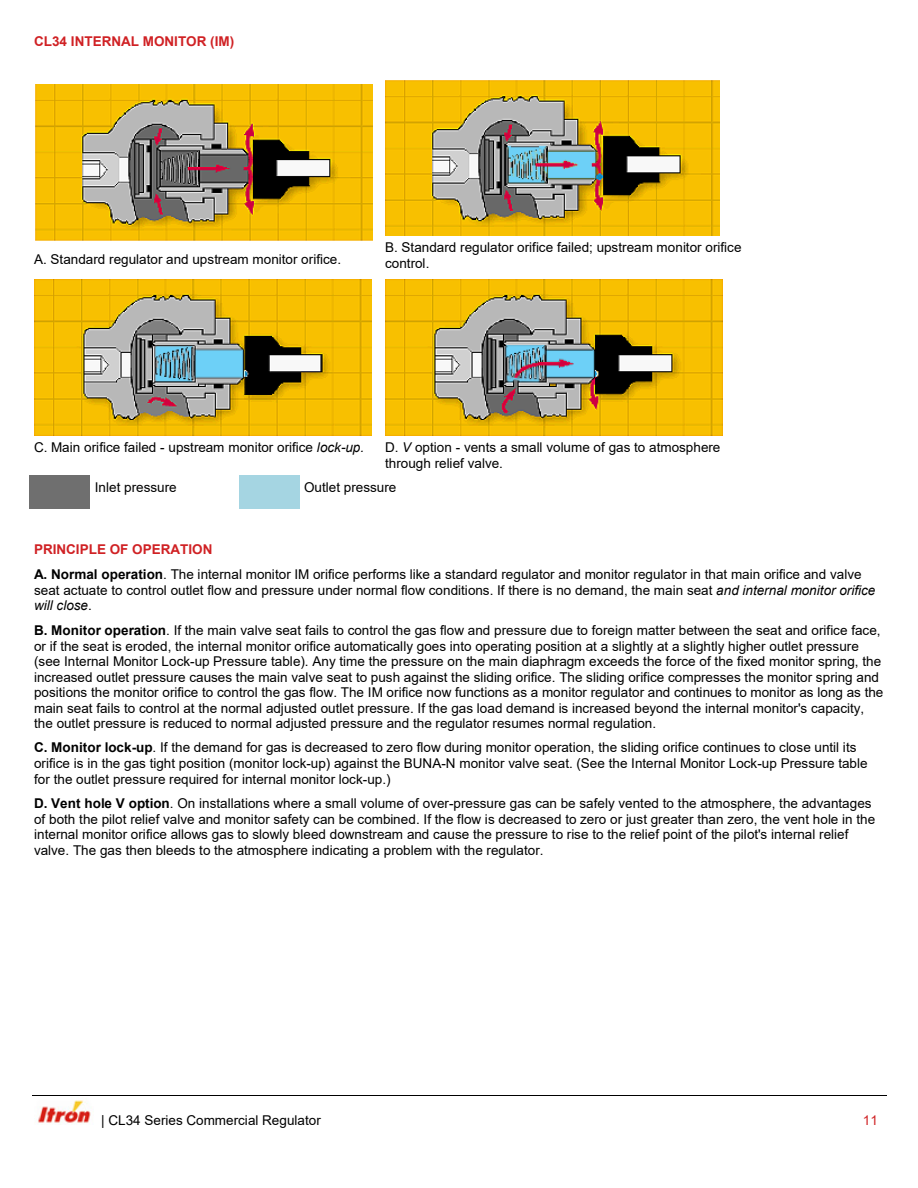
<style>
.page{position:relative;width:918px;height:1188px;background:#fff}
.page>*{position:absolute;margin:0;border:0;box-sizing:border-box;transform-origin:0 0}
.t1{font:13.5px/15.6px "Arial";letter-spacing:.005em;color:#000}
.t2{font:700 13.5px "Arial";color:#d02124}
.t3{font:13.5px "Arial";color:#d02124}
.s1{font-style:italic}
.s2{font-weight:700}
</style>
<div class="page">
<img style="left:38px;top:1100px;width:53px;height:23px">
<hr style="left:32px;top:1095px;width:854px;height:1px;background:#000">
<img style="left:35px;top:85px;width:338px;height:156px">
<img style="left:385px;top:80px;width:334px;height:155px">
<img style="left:34px;top:280px;width:338px;height:155px">
<img style="left:385px;top:280px;width:338px;height:155px">
<div style="left:29px;top:475px;width:61px;height:34px;background:#6f6f6f"></div>
<div style="left:239px;top:475px;width:60px;height:34px;background:#a5d5e2"></div>
<h1 class="t2" style="left:34px;top:32px;width:202px">CL34 INTERNAL MONITOR (IM)</h1>
<p class="t1" style="left:34px;top:251px;width:309px">A. Standard regulator and upstream monitor orifice.</p>
<p class="t1" style="left:385px;top:240px;width:358px">B. Standard regulator orifice failed; upstream monitor orifice control.</p>
<p class="t1" style="left:34px;top:439px;width:332px">C. Main orifice failed - upstream monitor orifice <span class="s1">lock-up.</span></p>
<p class="t1" style="left:385px;top:439px;width:337px">D. <span class="s1">V</span> option - vents a small volume of gas to atmosphere through relief valve.</p>
<p class="t1" style="left:95px;top:480px;width:83px">Inlet pressure</p>
<p class="t1" style="left:304px;top:480px;width:94px">Outlet pressure</p>
<h1 class="t2" style="left:34px;top:540px;width:180px">PRINCIPLE OF OPERATION</h1>
<p class="t1" style="left:34px;top:566px;width:843px"><span class="s2">A. Normal operation</span>. The internal monitor IM orifice performs like a standard regulator and monitor regulator in that main orifice and valve seat actuate to control outlet flow and pressure under normal flow conditions. If there is no demand, the main seat <span class="s1">and internal monitor orifice will close</span>.</p>
<p class="t1" style="left:34px;top:622px;width:851px"><span class="s2">B. Monitor operation</span>. If the main valve seat fails to control the gas flow and pressure due to foreign matter between the seat and orifice face, or if the seat is eroded, the internal monitor orifice automatically goes into operating position at a slightly at a slightly higher outlet pressure (see Internal Monitor Lock-up Pressure table). Any time the pressure on the main diaphragm exceeds the force of the fixed monitor spring, the increased outlet pressure causes the main valve seat to push against the sliding orifice. The sliding orifice compresses the monitor spring and positions the monitor orifice to control the gas flow. The IM orifice now functions as a monitor regulator and continues to monitor as long as the main seat fails to control at the normal adjusted outlet pressure. If the gas load demand is increased beyond the internal monitor's capacity, the outlet pressure is reduced to normal adjusted pressure and the regulator resumes normal regulation.</p>
<p class="t1" style="left:34px;top:740px;width:835px"><span class="s2">C. Monitor lock-up</span>. If the demand for gas is decreased to zero flow during monitor operation, the sliding orifice continues to close until its orifice is in the gas tight position (monitor lock-up) against the BUNA-N monitor valve seat. (See the Internal Monitor Lock-up Pressure table for the outlet pressure required for internal monitor lock-up.)</p>
<p class="t1" style="left:34px;top:795px;width:843px"><span class="s2">D. Vent hole V option</span>. On installations where a small volume of over-pressure gas can be safely vented to the atmosphere, the advantages of both the pilot relief valve and monitor safety can be combined. If the flow is decreased to zero or just greater than zero, the vent hole in the internal monitor orifice allows gas to slowly bleed downstream and cause the pressure to rise to the relief point of the pilot's internal relief valve. The gas then bleeds to the atmosphere indicating a problem with the regulator.</p>
<p class="t1" style="left:101px;top:1112px;width:221px">| CL34 Series Commercial Regulator</p>
<p class="t3" style="left:863px;top:1111px;width:17px">11</p>
</div>
